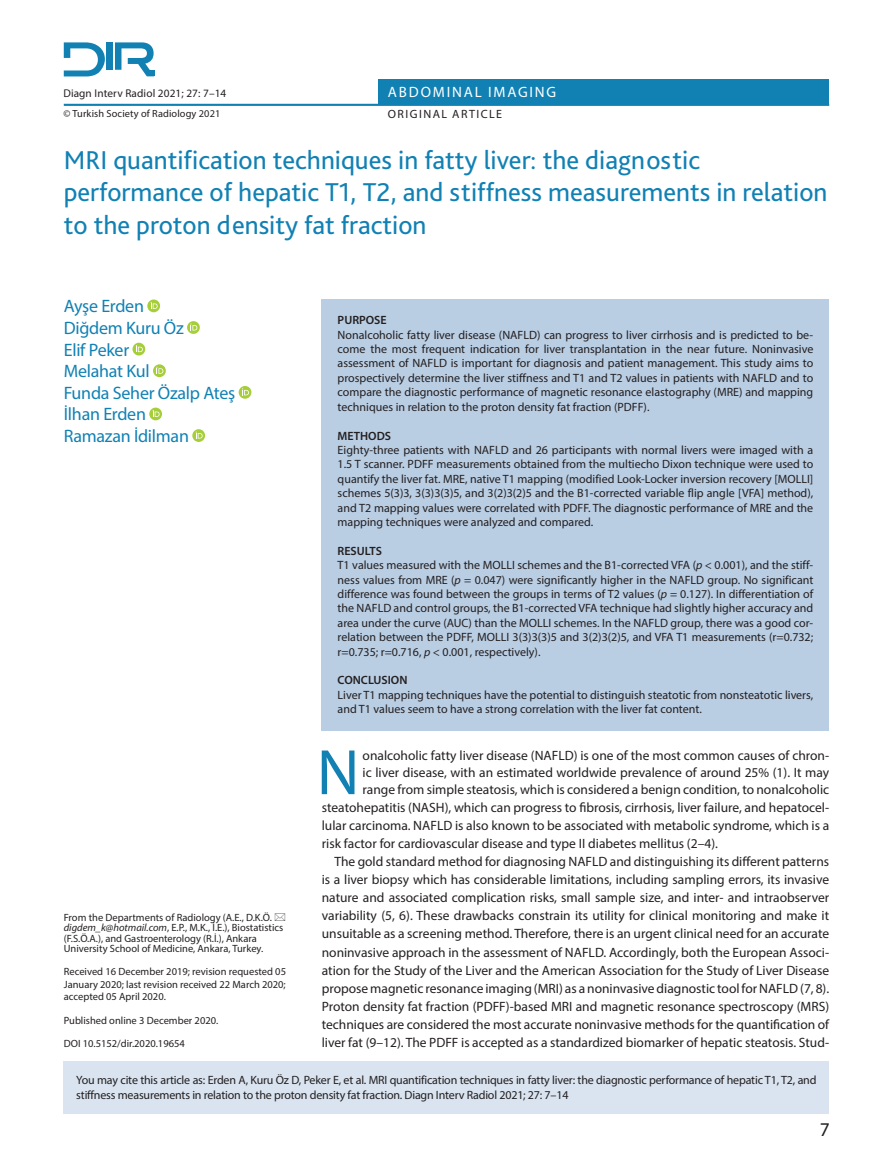
<style>
.page{position:relative;width:893px;height:1170px;background:#fff}
.page>*{position:absolute;margin:0;border:0;box-sizing:border-box;transform-origin:0 0}
.t1{font:64.65px "Myriad Pro";color:#1181b4}
.t2{font:27px/32.4px "Bliss Pro";color:#1181b4}
.t3{font:19.5px "Myriad Pro";color:#231f20}
.t4{font:18px "Myriad Pro";letter-spacing:-.015em;color:#1181b4}
.t5{font:15px "Myriad Pro";letter-spacing:.12em;color:#fff}
.t6{font:13.5px/18px "Myriad Pro";color:#231f20;text-align:justify}
.t7{font:12px/14.4px "Myriad Pro";color:#231f20;text-align:justify}
.t8{font:600 12px "Myriad Pro";color:#231f20}
.t9{font:12px "Myriad Pro";letter-spacing:.12em;color:#231f20}
.t10{font:11.25px "Myriad Pro";letter-spacing:.01em;color:#231f20}
.t11{font:10.5px/10.5px "Myriad Pro";color:#231f20}
.t12{font:10.35px "Myriad Pro";letter-spacing:.01em;color:#231f20}
.s1{font-style:italic}
</style>
<div class="page">
<svg style="left:147px;top:299px;width:13px;height:13px"></svg>
<svg style="left:151px;top:302px;width:7px;height:7px"></svg>
<svg style="left:187px;top:321px;width:13px;height:13px"></svg>
<svg style="left:190px;top:323px;width:7px;height:7px"></svg>
<div style="left:133px;top:343px;width:12px;height:12px;background:#a6ce39;border-radius:50%"></div>
<svg style="left:136px;top:345px;width:7px;height:7px"></svg>
<svg style="left:153px;top:364px;width:13px;height:13px"></svg>
<svg style="left:156px;top:367px;width:7px;height:7px"></svg>
<svg style="left:239px;top:386px;width:12px;height:12px"></svg>
<svg style="left:242px;top:388px;width:7px;height:7px"></svg>
<svg style="left:149px;top:407px;width:13px;height:13px"></svg>
<svg style="left:153px;top:410px;width:7px;height:7px"></svg>
<svg style="left:192px;top:429px;width:13px;height:13px"></svg>
<svg style="left:196px;top:431px;width:7px;height:7px"></svg>
<div style="left:378px;top:79px;width:451px;height:26px;background:#1181b4"></div>
<hr style="left:64px;top:104px;width:765px;height:2px;background:#1181b4">
<div style="left:147px;top:70px;width:8px;height:6px;background:#1181b4"></div>
<div style="left:106px;top:42px;width:7px;height:28px;background:#1181b4"></div>
<svg style="left:64px;top:42px;width:41px;height:34px"></svg>
<svg style="left:115px;top:42px;width:39px;height:34px"></svg>
<div style="left:64px;top:1060px;width:765px;height:53px;background:#d9e4f0"></div>
<div style="left:322px;top:299px;width:507px;height:431px;background:#b9cde3"></div>
<p class="t10" style="left:63px;top:86px;width:164px">Diagn Interv Radiol 2021; 27: 7–14</p>
<p class="t12" style="left:63px;top:107px;width:159px">© Turkish Society of Radiology 2021</p>
<p class="t5" style="left:388px;top:83px;width:170px">ABDOMINAL IMAGING</p>
<p class="t9" style="left:388px;top:107px;width:116px">ORIGINAL ARTICLE</p>
<p class="t2" style="left:64px;top:143px;width:765px">MRI quantification techniques in fatty liver: the diagnostic performance of hepatic T1, T2, and stiffness measurements in relation to the proton density fat fraction</p>
<p class="t4" style="left:64px;top:295px;width:82px">Ayşe Erden</p>
<p class="t4" style="left:64px;top:317px;width:121px">Diğdem Kuru Öz</p>
<p class="t4" style="left:64px;top:338px;width:67px">Elif Peker</p>
<p class="t4" style="left:64px;top:360px;width:88px">Melahat Kul</p>
<p class="t4" style="left:64px;top:381px;width:173px">Funda Seher Özalp Ateş</p>
<p class="t4" style="left:64px;top:403px;width:84px">İlhan Erden</p>
<p class="t4" style="left:64px;top:425px;width:127px">Ramazan İdilman</p>
<p class="t11" style="left:64px;top:911px;width:221px">From the Departments of Radiology (A.E., D.K.Ö. <span class="s1">digdem_k@hotmail.com</span>, E.P., M.K., İ.E.), Biostatistics (F.S.Ö.A.), and Gastroenterology (R.İ.), Ankara University School of Medicine, Ankara, Turkey.</p>
<p class="t11" style="left:64px;top:965px;width:224px;line-height:12.6px;text-align:justify">Received 16 December 2019; revision requested 05<br>January 2020; last revision received 22 March 2020; accepted 05 April 2020.</p>
<p class="t11" style="left:64px;top:1014px;width:156px">Published online 3 December 2020.</p>
<p class="t11" style="left:64px;top:1037px;width:123px">DOI 10.5152/dir.2020.19654</p>
<p class="t8" style="left:338px;top:312px;width:51px">PURPOSE</p>
<p class="t7" style="left:338px;top:327px;width:477px">Nonalcoholic fatty liver disease (NAFLD) can progress to liver cirrhosis and is predicted to be&shy;come the most frequent indication for liver transplantation in the near future. Noninvasive assessment of NAFLD is important for diagnosis and patient management. This study aims to prospectively determine the liver stiffness and T1 and T2 values in patients with NAFLD and to compare the diagnostic performance of magnetic resonance elastography (MRE) and mapping techniques in relation to the proton density fat fraction (PDFF).</p>
<p class="t8" style="left:338px;top:428px;width:55px">METHODS</p>
<p class="t7" style="left:338px;top:442px;width:477px">Eighty-three patients with NAFLD and 26 participants with normal livers were imaged with a 1.5 T scanner. PDFF measurements obtained from the multiecho Dixon technique were used to quantify the liver fat. MRE, native T1 mapping (modified Look-Locker inversion recovery [MOLLI] schemes 5(3)3, 3(3)3(3)5, and 3(2)3(2)5 and the B1-corrected variable flip angle [VFA] method), and T2 mapping values were correlated with PDFF. The diagnostic performance of MRE and the mapping techniques were analyzed and compared.</p>
<p class="t8" style="left:338px;top:543px;width:46px">RESULTS</p>
<p class="t7" style="left:338px;top:557px;width:477px">T1 values measured with the MOLLI schemes and the B1-corrected VFA (<span class="s1">p</span> &lt; 0.001), and the stiff&shy;ness values from MRE (<span class="s1">p</span> = 0.047) were significantly higher in the NAFLD group. No significant difference was found between the groups in terms of T2 values (<span class="s1">p</span> = 0.127). In differentiation of the NAFLD and control groups, the B1-corrected VFA technique had slightly higher accuracy and area under the curve (AUC) than the MOLLI schemes. In the NAFLD group, there was a good cor&shy;relation between the PDFF, MOLLI 3(3)3(3)5 and 3(2)3(2)5, and VFA T1 measurements (r=0.732; r=0.735; r=0.716, <span class="s1">p</span> &lt; 0.001, respectively).</p>
<p class="t8" style="left:338px;top:672px;width:71px">CONCLUSION</p>
<p class="t7" style="left:338px;top:687px;width:477px">Liver T1 mapping techniques have the potential to distinguish steatotic from nonsteatotic livers, and T1 values seem to have a strong correlation with the liver fat content.</p>
<p class="t1" style="left:317px;top:732px;width:44px">N</p>
<p class="t6" style="left:363px;top:745px;width:468px">onalcoholic fatty liver disease (NAFLD) is one of the most common causes of chron-</p>
<p class="t6" style="left:363px;top:763px;width:468px">ic liver disease, with an estimated worldwide prevalence of around 25% (1). It may</p>
<p class="t6" style="left:363px;top:780px;width:468px">range from simple steatosis, which is considered a benign condition, to nonalcoholic</p>
<p class="t6" style="left:322px;top:798px;width:509px">steatohepatitis (NASH), which can progress to fibrosis, cirrhosis, liver failure, and hepatocel-</p>
<p class="t6" style="left:322px;top:816px;width:509px">lular carcinoma. NAFLD is also known to be associated with metabolic syndrome, which is a</p>
<p class="t6" style="left:322px;top:834px;width:398px">risk factor for cardiovascular disease and type II diabetes mellitus (2–4).</p>
<p class="t6" style="left:322px;top:852px;width:509px;text-indent:13px">The gold standard method for diagnosing NAFLD and distinguishing its different patterns is a liver biopsy which has considerable limitations, including sampling errors, its invasive nature and associated complication risks, small sample size, and inter- and intraobserver variability (5, 6). These drawbacks constrain its utility for clinical monitoring and make it unsuitable as a screening method. Therefore, there is an urgent clinical need for an accurate noninvasive approach in the assessment of NAFLD. Accordingly, both the European Associ&shy;ation for the Study of the Liver and the American Association for the Study of Liver Disease propose magnetic resonance imaging (MRI) as a noninvasive diagnostic tool for NAFLD (7, 8).<br>Proton density fat fraction (PDFF)-based MRI and magnetic resonance spectroscopy (MRS) techniques are considered the most accurate noninvasive methods for the quantification of liver fat (9–12). The PDFF is accepted as a standardized biomarker of hepatic steatosis. Stud-</p>
<p class="t7" style="left:76px;top:1072px;width:742px">You may cite this article as: Erden A, Kuru Öz D, Peker E, et al. MRI quantification techniques in fatty liver: the diagnostic performance of hepatic T1, T2, and stiffness measurements in relation to the proton density fat fraction. Diagn Interv Radiol 2021; 27: 7–14</p>
<p class="t3" style="left:820px;top:1116px;width:12px">7</p>
</div>
